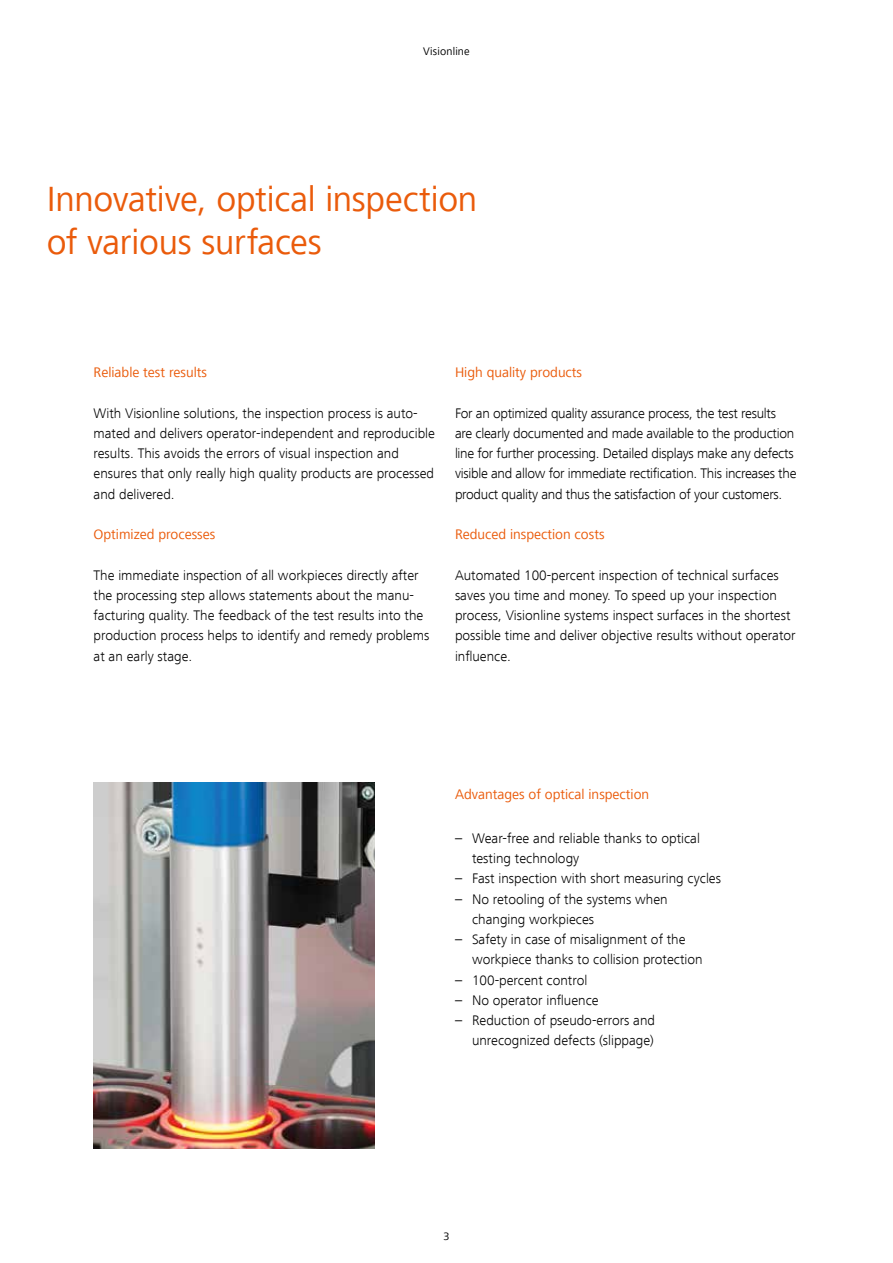
<style>
.page{position:relative;width:893px;height:1263px;background:#fff}
.page>*{position:absolute;margin:0;border:0;box-sizing:border-box;transform-origin:0 0}
.t1{font:36px/43.5px "Frutiger Next LT";letter-spacing:-.01em;color:#ea5b0b}
.t2{font:300 14.25px/20.2px "Frutiger Next LT";color:#000}
.t3{font:300 14.25px/20.2px "Frutiger Next LT";letter-spacing:-.02em;color:#000}
.t4{font:14.25px "Frutiger Next LT";color:#ea5b0b}
.t5{font:11.25px "Frutiger Next LT";letter-spacing:.015em;color:#000}
</style>
<div class="page">
<img style="left:94px;top:783px;width:280px;height:365px">
<p class="t5" style="left:423px;top:45px;width:48px">Visionline</p>
<h1 class="t1" style="left:47px;top:177px;width:432px">Innovative, optical inspection of various surfaces</h1>
<p class="t4" style="left:94px;top:364px;width:115px">Reliable test results</p>
<p class="t2" style="left:94px;top:403px;width:343px">With Visionline solutions, the inspection process is auto&shy;mated and delivers operator-independent and reproducible results. This avoids the errors of visual inspection and ensures that only really high quality products are processed and delivered.</p>
<p class="t4" style="left:94px;top:526px;width:123px">Optimized processes</p>
<p class="t2" style="left:94px;top:565px;width:337px">The immediate inspection of all workpieces directly after the processing step allows statements about the manu&shy;facturing quality. The feedback of the test results into the production process helps to identify and remedy problems at an early stage.</p>
<p class="t4" style="left:455px;top:364px;width:129px">High quality products</p>
<p class="t3" style="left:455px;top:403px;width:343px">For an optimized quality assurance process, the test results are clearly documented and made available to the production line for further processing. Detailed displays make any defects visible and allow for immediate rectification. This increases the product quality and thus the satisfaction of your customers.</p>
<p class="t4" style="left:455px;top:526px;width:151px">Reduced inspection costs</p>
<p class="t2" style="left:455px;top:565px;width:342px">Automated 100-percent inspection of technical surfaces saves you time and money. To speed up your inspection process, Visionline systems inspect surfaces in the shortest possible time and deliver objective results without operator influence.</p>
<p class="t4" style="left:455px;top:786px;width:196px">Advantages of optical inspection</p>
<p class="t2" style="left:472px;top:828px;width:229px;text-indent:-17px">– Wear-free and reliable thanks to optical testing technology</p>
<p class="t2" style="left:455px;top:868px;width:268px">– Fast inspection with short measuring cycles</p>
<p class="t2" style="left:472px;top:889px;width:197px;text-indent:-17px">– No retooling of the systems when changing workpieces</p>
<p class="t2" style="left:472px;top:929px;width:232px;text-indent:-17px">– Safety in case of misalignment of the workpiece thanks to collision protection</p>
<p class="t2" style="left:455px;top:970px;width:134px">– 100-percent control</p>
<p class="t2" style="left:455px;top:990px;width:145px">– No operator influence</p>
<p class="t2" style="left:455px;top:1010px;width:202px;text-align:right">– Reduction of pseudo-errors and unrecognized defects (slippage)</p>
<p class="t5" style="left:443px;top:1229px;width:8px">3</p>
</div>
